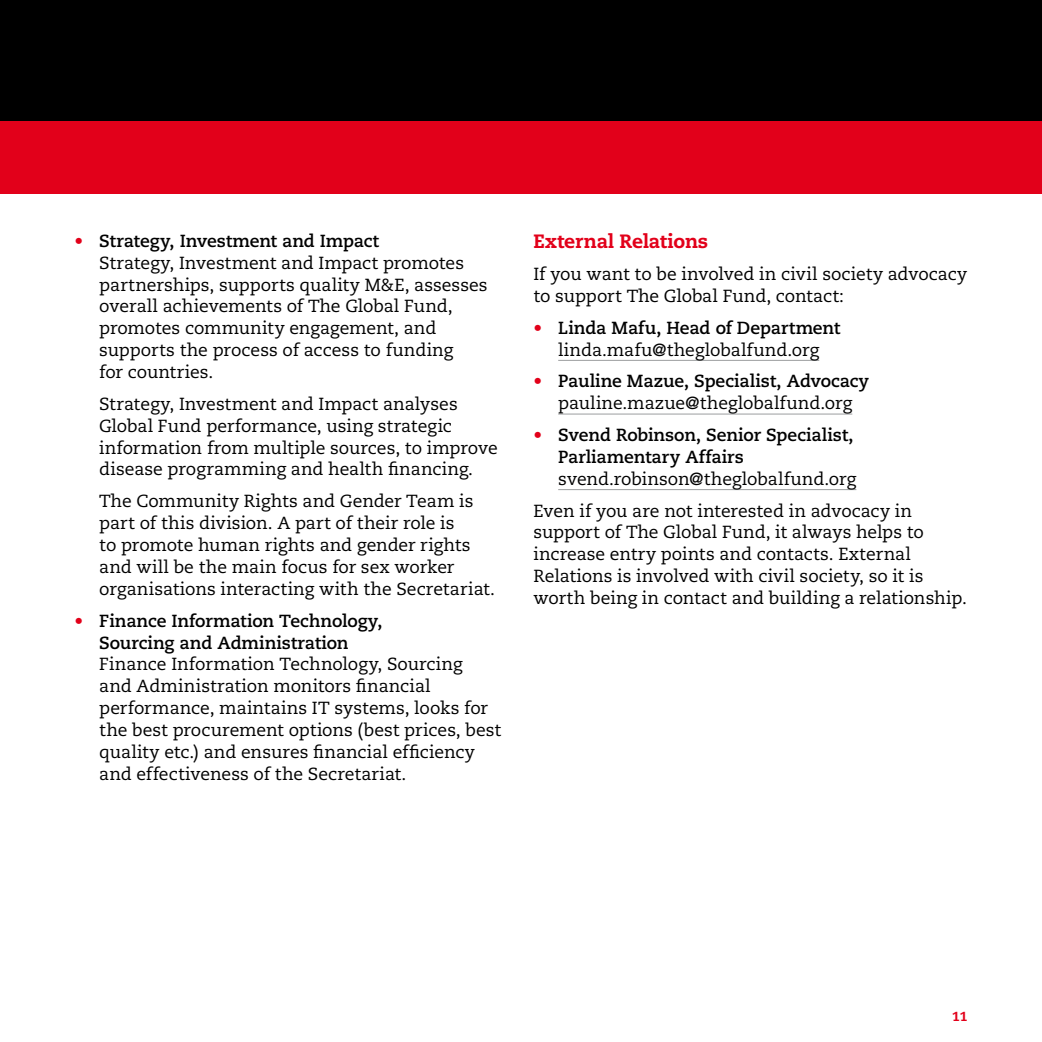
<style>
.page{position:relative;width:1042px;height:1042px;background:#fff}
.page>*{position:absolute;margin:0;border:0;box-sizing:border-box;transform-origin:0 0}
.t1{font:800 19.25px "Caecilia LT";letter-spacing:-.005em;color:#e2001a}
.t2{font:17.5px/21.9px "Caecilia LT";color:#000}
.t3{font:700 17.5px/21.9px "Caecilia LT";letter-spacing:-.005em;color:#000;text-align:center}
.t4{font:800 13.12px "Caecilia LT";color:#e2001a}
.s1{color:#e2001a}
.s2{font-weight:700}
.s3{font-weight:400;color:#e2001a}
.s4{font-weight:400}
</style>
<div class="page">
<div style="left:0;top:121px;width:1042px;height:72px;background:#e2001a"></div>
<div style="left:0;top:0;width:1042px;height:121px;background:#000"></div>
<hr style="left:558px;top:360px;width:261px;height:1px;background:#9c9e9f">
<hr style="left:558px;top:414px;width:294px;height:1px;background:#9c9e9f">
<hr style="left:558px;top:489px;width:298px;height:1px;background:#9c9e9f">
<p class="t2" style="left:99px;top:230px;width:390px;text-indent:-25px"><span class="s1">•</span> <span class="s2">Strategy, Investment and Impact<br></span>Strategy, Investment and Impact promotes partnerships, supports quality M&amp;E, assesses overall achievements of The Global Fund, promotes community engagement, and supports the process of access to funding<br>for countries.</p>
<p class="t2" style="left:99px;top:393px;width:400px">Strategy, Investment and Impact analyses Global Fund performance, using strategic information from multiple sources, to improve disease programming and health financing.</p>
<p class="t2" style="left:99px;top:490px;width:397px">The Community Rights and Gender Team is part of this division. A part of their role is<br>to promote human rights and gender rights and will be the main focus for sex worker organisations interacting with the Secretariat.</p>
<p class="t3" style="left:74px;top:610px;width:310px"><span class="s3">•</span> Finance Information Technology,<br>Sourcing and Administration</p>
<p class="t2" style="left:99px;top:654px;width:403px">Finance Information Technology, Sourcing<br>and Administration monitors financial performance, maintains IT systems, looks for the best procurement options (best prices, best quality etc.) and ensures financial efficiency and effectiveness of the Secretariat.</p>
<p class="t1" style="left:533px;top:229px;width:176px">External Relations</p>
<p class="t2" style="left:533px;top:263px;width:435px">If you want to be involved in civil society advocacy to support The Global Fund, contact:</p>
<p class="t2" style="left:533px;top:317px;width:308px;text-align:center"><span class="s1">•</span> <span class="s2">Linda Mafu, Head of Department </span>linda.mafu@theglobalfund.org</p>
<p class="t3" style="left:533px;top:371px;width:337px"><span class="s3">•</span> Pauline Mazue, Specialist, Advocacy <span class="s4">pauline.mazue@theglobalfund.org</span></p>
<p class="t3" style="left:558px;top:424px;width:297px;text-align:left;text-indent:-25px"><span class="s3">•</span> Svend Robinson, Senior Specialist,<br>Parliamentary Affairs</p>
<p class="t2" style="left:533px;top:463px;width:380px;line-height:31.8px;text-indent:25px">svend.robinson@theglobalfund.org<br>Even if you are not interested in advocacy in</p>
<p class="t2" style="left:533px;top:522px;width:435px">support of The Global Fund, it always helps to increase entry points and contacts. External Relations is involved with civil society, so it is worth being in contact and building a relationship.</p>
<p class="t4" style="left:952px;top:1008px;width:17px">11</p>
</div>
